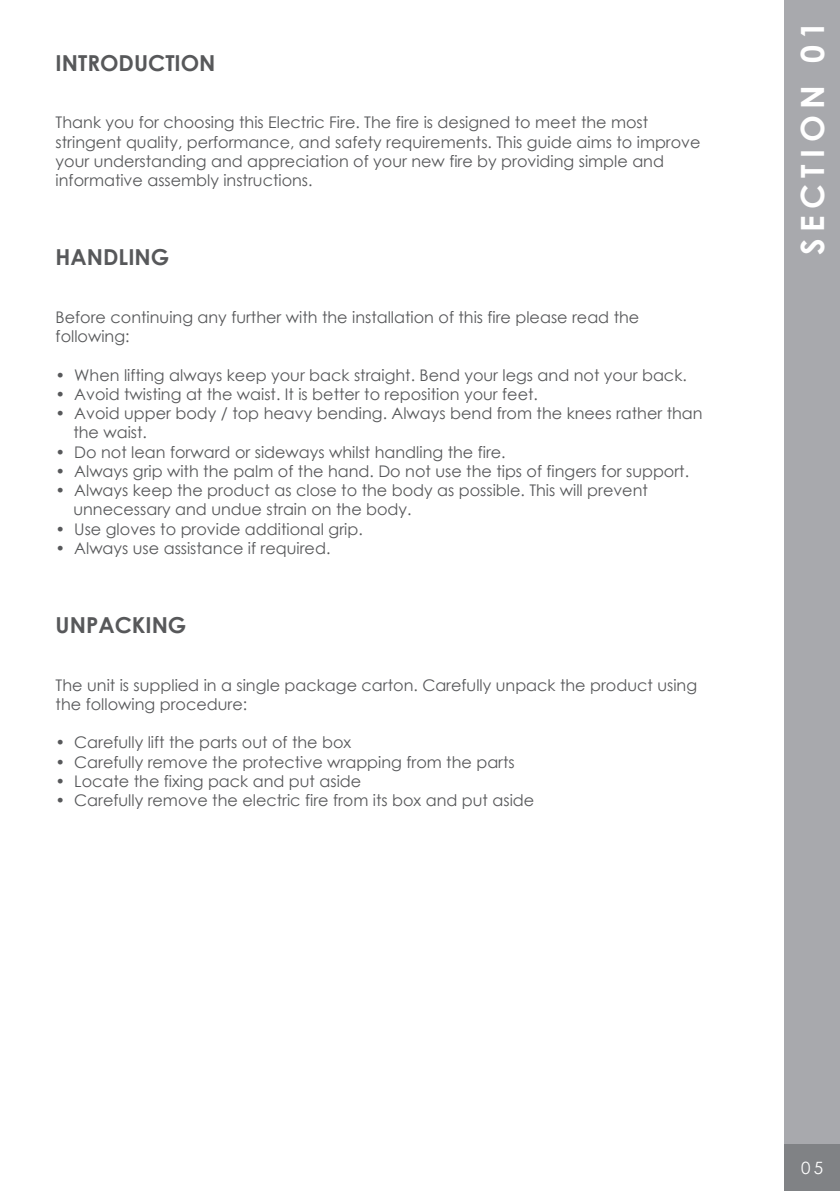
<style>
.page{position:relative;width:840px;height:1191px;background:#fff}
.page>*{position:absolute;margin:0;border:0;box-sizing:border-box;transform-origin:0 0}
.t1{font:700 32px "Century Gothic";letter-spacing:.2em;color:#fff}
.t2{font:700 22px "Century Gothic";color:#57585a}
.t3{font:17px "Century Gothic";color:#fff}
.t4{font:16px/19.2px "Century Gothic";color:#57585a}
</style>
<div class="page">
<div style="left:783px;top:0;width:56px;height:1189px;background:#a8a9ad"></div>
<div style="left:783px;top:1144px;width:56px;height:47px;background:#808285"></div>
<h2 class="t2" style="left:56px;top:46px;width:161px">INTRODUCTION</h2>
<p class="t4" style="left:56px;top:113px;width:646px">Thank you for choosing this Electric Fire. The fire is designed to meet the most stringent quality, performance, and safety requirements. This guide aims to improve your understanding and appreciation of your new fire by providing simple and informative assembly instructions.</p>
<h2 class="t2" style="left:56px;top:241px;width:115px">HANDLING</h2>
<p class="t4" style="left:56px;top:307px;width:585px">Before continuing any further with the installation of this fire please read the following:</p>
<p class="t4" style="left:56px;top:365px;width:632px">• When lifting always keep your back straight. Bend your legs and not your back.</p>
<p class="t4" style="left:56px;top:384px;width:483px">• Avoid twisting at the waist. It is better to reposition your feet.</p>
<p class="t4" style="left:73px;top:403px;width:630px;text-indent:-18px">• Avoid upper body / top heavy bending. Always bend from the knees rather than the waist.</p>
<p class="t4" style="left:56px;top:442px;width:451px">• Do not lean forward or sideways whilst handling the fire.</p>
<p class="t4" style="left:56px;top:461px;width:634px">• Always grip with the palm of the hand. Do not use the tips of fingers for support.</p>
<p class="t4" style="left:73px;top:480px;width:575px;text-indent:-18px">• Always keep the product as close to the body as possible. This will prevent unnecessary and undue strain on the body.</p>
<p class="t4" style="left:56px;top:519px;width:308px">• Use gloves to provide additional grip.</p>
<p class="t4" style="left:56px;top:538px;width:276px">• Always use assistance if required.</p>
<h2 class="t2" style="left:56px;top:608px;width:132px">UNPACKING</h2>
<p class="t4" style="left:56px;top:675px;width:642px">The unit is supplied in a single package carton. Carefully unpack the product using the following procedure:</p>
<p class="t4" style="left:56px;top:732px;width:297px">• Carefully lift the parts out of the box</p>
<p class="t4" style="left:56px;top:752px;width:460px">• Carefully remove the protective wrapping from the parts</p>
<p class="t4" style="left:56px;top:771px;width:307px">• Locate the fixing pack and put aside</p>
<p class="t4" style="left:56px;top:790px;width:480px">• Carefully remove the electric fire from its box and put aside</p>
<h1 class="t1" style="left:787px;top:255px;width:235px;rotate:-90deg">SECTION 01</h1>
<p class="t3" style="left:800px;top:1156px;width:24px">05</p>
</div>
